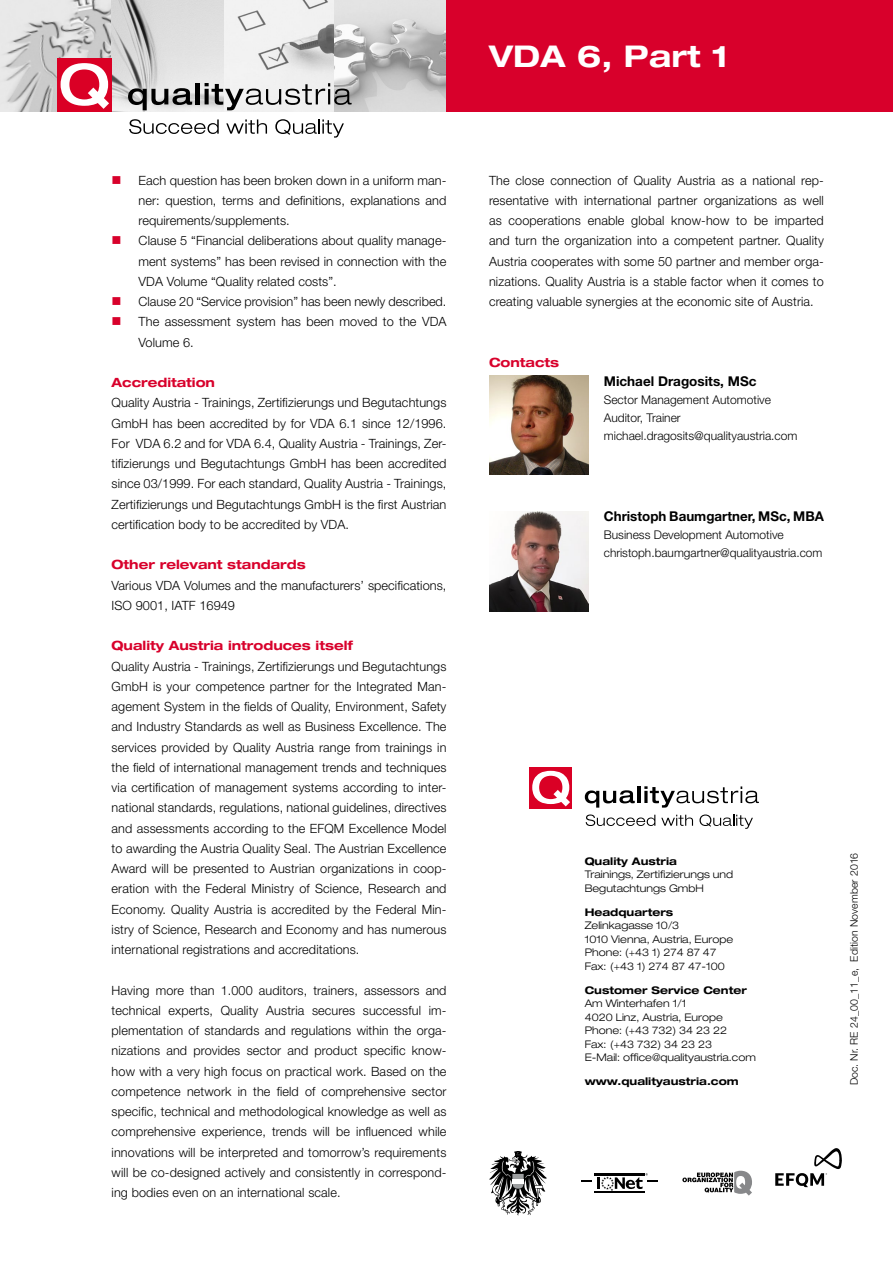
<style>
.page{position:relative;width:893px;height:1263px;background:#fff}
.page>*{position:absolute;margin:0;border:0;box-sizing:border-box;transform-origin:0 0}
.t1{font:700 expanded 30px "Helvetica Neue LT Std";letter-spacing:.005em;color:#fff}
.t2{font:700 13.5px "Helvetica Neue LT Std";color:#000}
.zwischentitel{font:300 12.75px/20.2px "Helvetica Neue LT Std";letter-spacing:.005em;color:#000;text-align:justify}
.Fließtext{font:300 12.75px/20.2px "Helvetica Neue LT Std";letter-spacing:.005em;color:#000;text-align:justify}
.zwischentitel-2{font:700 expanded 12.75px "Helvetica Neue LT Std";color:#d8002b}
.Zwischentitel{font:700 expanded 12.75px "Helvetica Neue LT Std";color:#d8002b}
.t3{font:300 12px "Helvetica Neue LT Std";color:#000}
.t4{font:300 expanded 10.5px "Helvetica Neue LT Std";color:#000}
.t5{font:700 expanded 10.5px "Helvetica Neue LT Std";color:#000}
.t6{font:300 10.5px "Helvetica Neue LT Std";letter-spacing:.01em;color:#000}
</style>
<div class="page">
<svg style="left:489px;top:1151px;width:58px;height:64px"></svg>
<hr style="left:512px;top:1179px;width:12px;height:4px;background:#fff">
<svg style="left:682px;top:1171px;width:70px;height:24px"></svg>
<hr style="left:594px;top:1191px;width:51px;height:2px;background:#000">
<hr style="left:594px;top:1173px;width:51px;height:2px;background:#000">
<svg style="left:581px;top:1180px;width:11px;height:2px"></svg>
<svg style="left:598px;top:1173px;width:59px;height:18px"></svg>
<svg style="left:775px;top:1148px;width:67px;height:39px"></svg>
<img style="left:489px;top:375px;width:100px;height:100px">
<img style="left:489px;top:511px;width:100px;height:100px">
<img style="left:0;top:0;width:446px;height:112px">
<div style="left:446px;top:0;width:447px;height:112px;background:#d8002b"></div>
<svg style="left:128px;top:88px;width:64px;height:22px"></svg>
<div style="left:195px;top:83px;width:5px;height:21px;background:#000"></div>
<svg style="left:205px;top:83px;width:147px;height:27px"></svg>
<div style="left:57px;top:58px;width:55px;height:54px;background:#da0025"></div>
<svg style="left:61px;top:63px;width:48px;height:46px"></svg>
<svg style="left:129px;top:119px;width:90px;height:15px"></svg>
<svg style="left:226px;top:119px;width:41px;height:15px"></svg>
<svg style="left:275px;top:119px;width:69px;height:19px"></svg>
<svg style="left:585px;top:790px;width:50px;height:18px"></svg>
<hr style="left:637px;top:786px;width:3px;height:17px;background:#000">
<svg style="left:644px;top:786px;width:115px;height:22px"></svg>
<div style="left:529px;top:767px;width:43px;height:42px;background:#da0025"></div>
<svg style="left:532px;top:771px;width:38px;height:35px"></svg>
<svg style="left:586px;top:814px;width:69px;height:12px"></svg>
<svg style="left:661px;top:815px;width:32px;height:11px"></svg>
<svg style="left:699px;top:814px;width:54px;height:15px"></svg>
<p class="zwischentitel" style="left:139px;top:170px;width:309px">Each question has been broken down in a uniform man&shy;ner: question, terms and definitions, explanations and requirements/supplements.</p>
<p class="zwischentitel" style="left:139px;top:230px;width:309px">Clause 5 “Financial deliberations about quality manage&shy;ment systems” has been revised in connection with the VDA Volume “Quality related costs”.</p>
<p class="zwischentitel" style="left:139px;top:291px;width:309px">Clause 20 “Service provision” has been newly described.</p>
<p class="zwischentitel" style="left:139px;top:311px;width:309px">The assessment system has been moved to the VDA<br>Volume 6.</p>
<p class="zwischentitel-2" style="left:112px;top:374px;width:105px">Accreditation</p>
<p class="Fließtext" style="left:112px;top:392px;width:336px">Quality Austria - Trainings, Zertifizierungs und Begutachtungs</p>
<p class="Fließtext" style="left:112px;top:413px;width:336px">GmbH has been accredited by for VDA 6.1 since 12/1996.<br>For VDA 6.2 and for VDA 6.4, Quality Austria - Trainings, Zer&shy;tifizierungs und Begutachtungs GmbH has been accredited since 03/1999. For each standard, Quality Austria - Trainings, Zertifizierungs und Begutachtungs GmbH is the first Austrian certification body to be accredited by VDA.</p>
<p class="zwischentitel-2" style="left:112px;top:557px;width:196px">Other relevant standards</p>
<p class="Fließtext" style="left:112px;top:575px;width:336px">Various VDA Volumes and the manufacturers’ specifications,<br>ISO 9001, IATF 16949</p>
<p class="zwischentitel-2" style="left:112px;top:638px;width:243px">Quality Austria introduces itself</p>
<p class="zwischentitel" style="left:112px;top:656px;width:336px">Quality Austria - Trainings, Zertifizierungs und Begutachtungs GmbH is your competence partner for the Integrated Man&shy;agement System in the fields of Quality, Environment, Safety and Industry Standards as well as Business Excellence. The services provided by Quality Austria range from trainings in the field of international management trends and techniques via certification of management systems according to inter&shy;national standards, regulations, national guidelines, directives and assessments according to the EFQM Excellence Model to awarding the Austria Quality Seal. The Austrian Excellence Award will be presented to Austrian organizations in coop&shy;eration with the Federal Ministry of Science, Research and Economy. Quality Austria is accredited by the Federal Min&shy;istry of Science, Research and Economy and has numerous international registrations and accreditations.</p>
<p class="zwischentitel" style="left:112px;top:980px;width:336px">Having more than 1.000 auditors, trainers, assessors and technical experts, Quality Austria secures successful im&shy;plementation of standards and regulations within the orga&shy;nizations and provides sector and product specific know&shy;how with a very high focus on practical work. Based on the competence network in the field of comprehensive sector specific, technical and methodological knowledge as well as comprehensive experience, trends will be influenced while innovations will be interpreted and tomorrow’s requirements will be co-designed actively and consistently in correspond&shy;ing bodies even on an international scale.</p>
<p class="t1" style="left:489px;top:37px;width:241px">VDA 6, Part 1</p>
<p class="zwischentitel" style="left:489px;top:170px;width:336px">The close connection of Quality Austria as a national rep&shy;resentative with international partner organizations as well as cooperations enable global know-how to be imparted and turn the organization into a competent partner. Quality Austria cooperates with some 50 partner and member orga&shy;nizations. Quality Austria is a stable factor when it comes to creating valuable synergies at the economic site of Austria.</p>
<p class="Zwischentitel" style="left:489px;top:354px;width:72px">Contacts</p>
<p class="t2" style="left:604px;top:373px;width:154px">Michael Dragosits, MSc</p>
<p class="t3" style="left:604px;top:393px;width:169px">Sector Management Automotive</p>
<p class="t3" style="left:604px;top:411px;width:78px">Auditor, Trainer</p>
<p class="t3" style="left:604px;top:429px;width:195px">michael.dragosits@qualityaustria.com</p>
<p class="t2" style="left:604px;top:507px;width:222px">Christoph Baumgartner, MSc, MBA</p>
<p class="t3" style="left:604px;top:527px;width:182px">Business Development Automotive</p>
<p class="t3" style="left:604px;top:545px;width:220px">christoph.baumgartner@qualityaustria.com</p>
<p class="t5" style="left:585px;top:854px;width:94px">Quality Austria</p>
<p class="t4" style="left:585px;top:868px;width:150px">Trainings, Zertifizierungs und</p>
<p class="t4" style="left:585px;top:882px;width:121px">Begutachtungs GmbH</p>
<p class="t5" style="left:585px;top:905px;width:90px">Headquarters</p>
<p class="t4" style="left:585px;top:919px;width:96px">Zelinkagasse 10/3</p>
<p class="t4" style="left:585px;top:933px;width:150px">1010 Vienna, Austria, Europe</p>
<p class="t4" style="left:585px;top:946px;width:133px">Phone: (+43 1) 274 87 47</p>
<p class="t4" style="left:585px;top:960px;width:142px">Fax: (+43 1) 274 87 47-100</p>
<p class="t5" style="left:585px;top:983px;width:164px">Customer Service Center</p>
<p class="t4" style="left:585px;top:997px;width:103px">Am Winterhafen 1/1</p>
<p class="t4" style="left:585px;top:1011px;width:140px">4020 Linz, Austria, Europe</p>
<p class="t4" style="left:585px;top:1024px;width:144px">Phone: (+43 732) 34 23 22</p>
<p class="t4" style="left:585px;top:1038px;width:129px">Fax: (+43 732) 34 23 23</p>
<p class="t4" style="left:585px;top:1051px;width:173px">E-Mail: office@qualityaustria.com</p>
<p class="t5" style="left:585px;top:1075px;width:156px">www.qualityaustria.com</p>
<p class="t6" style="left:848px;top:1085px;width:234px;rotate:-90deg">Doc. Nr. RE 24_00_11_e, Edition November 2016</p>
</div>
